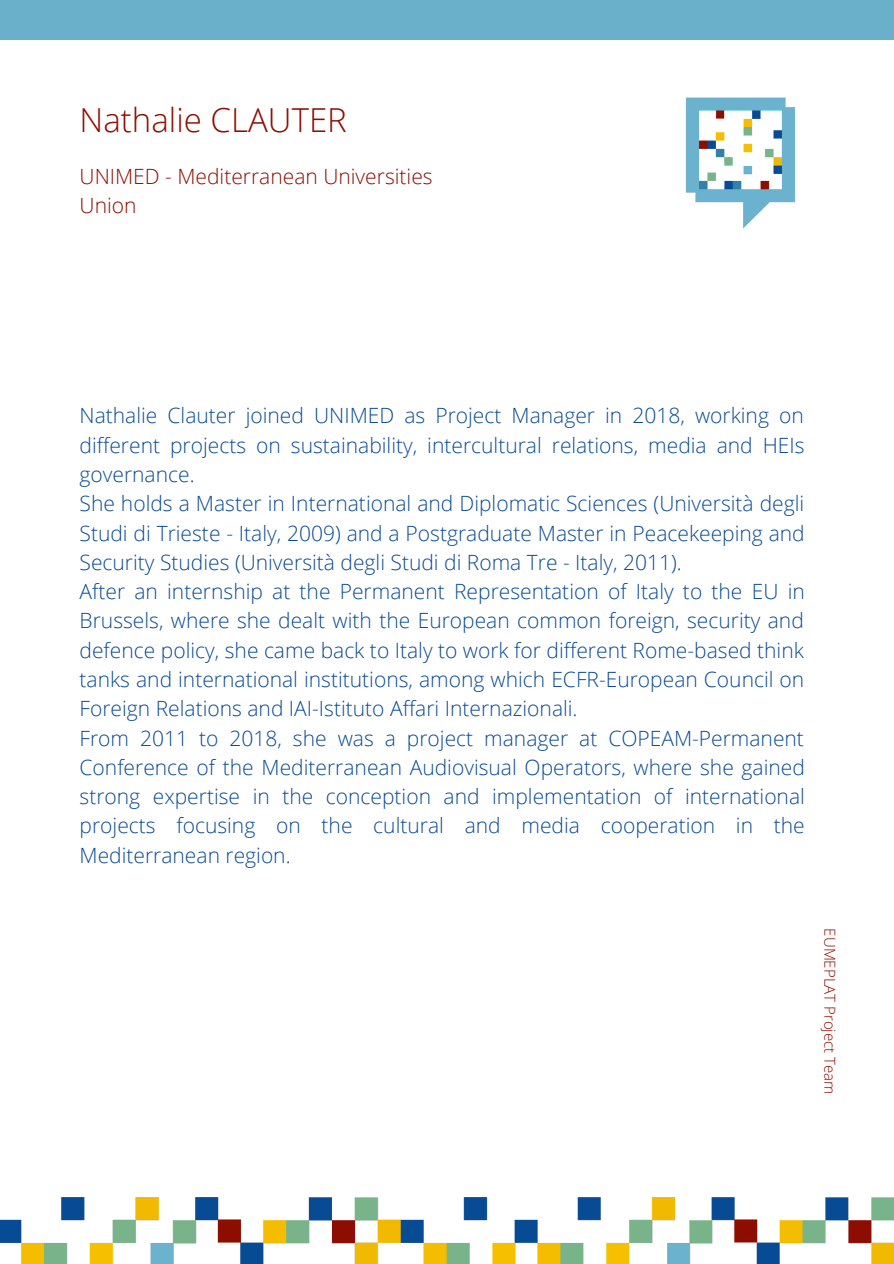
<style>
.page{position:relative;width:894px;height:1264px;background:#fff}
.page>*{position:absolute;margin:0;border:0;box-sizing:border-box;transform-origin:0 0}
.t1{font:300 33px "Open Sans";color:#8d0d01}
.t2{font:300 21px/29.2px "Open Sans";color:#0a4b94}
.t3{font:300 21px/29.2px "Open Sans";color:#8d0d01}
.t4{font:300 15px "Open Sans";color:#8d0d01}
</style>
<div class="page">
<div style="left:0;top:0;width:893px;height:39px;background:#6ab0ca"></div>
<img style="left:685px;top:97px;width:111px;height:132px">
<img style="left:0;top:1197px;width:893px;height:66px">
<h1 class="t1" style="left:80px;top:97px;width:269px">Nathalie CLAUTER</h1>
<p class="t3" style="left:80px;top:161px;width:354px">UNIMED - Mediterranean Universities<br>Union</p>
<p class="t2" style="left:80px;top:400px;width:726px">Nathalie Clauter joined UNIMED as Project Manager in 2018, working on different projects on sustainability, intercultural relations, media and HEIs governance.<br>She holds a Master in International and Diplomatic Sciences (Università degli Studi di Trieste - Italy, 2009) and a Postgraduate Master in Peacekeeping and Security Studies (Università degli Studi di Roma Tre - Italy, 2011).<br>After an internship at the Permanent Representation of Italy to the EU in Brussels, where she dealt with the European common foreign, security and defence policy, she came back to Italy to work for different Rome-based think tanks and international institutions, among which ECFR-European Council on Foreign Relations and IAI-Istituto Affari Internazionali.<br>From 2011 to 2018, she was a project manager at COPEAM-Permanent Conference of the Mediterranean Audiovisual Operators, where she gained strong expertise in the conception and implementation of international projects focusing on the cultural and media cooperation in the Mediterranean region.</p>
<p class="t4" style="left:840px;top:928px;width:167px;rotate:90deg">EUMEPLAT Project Team</p>
</div>
